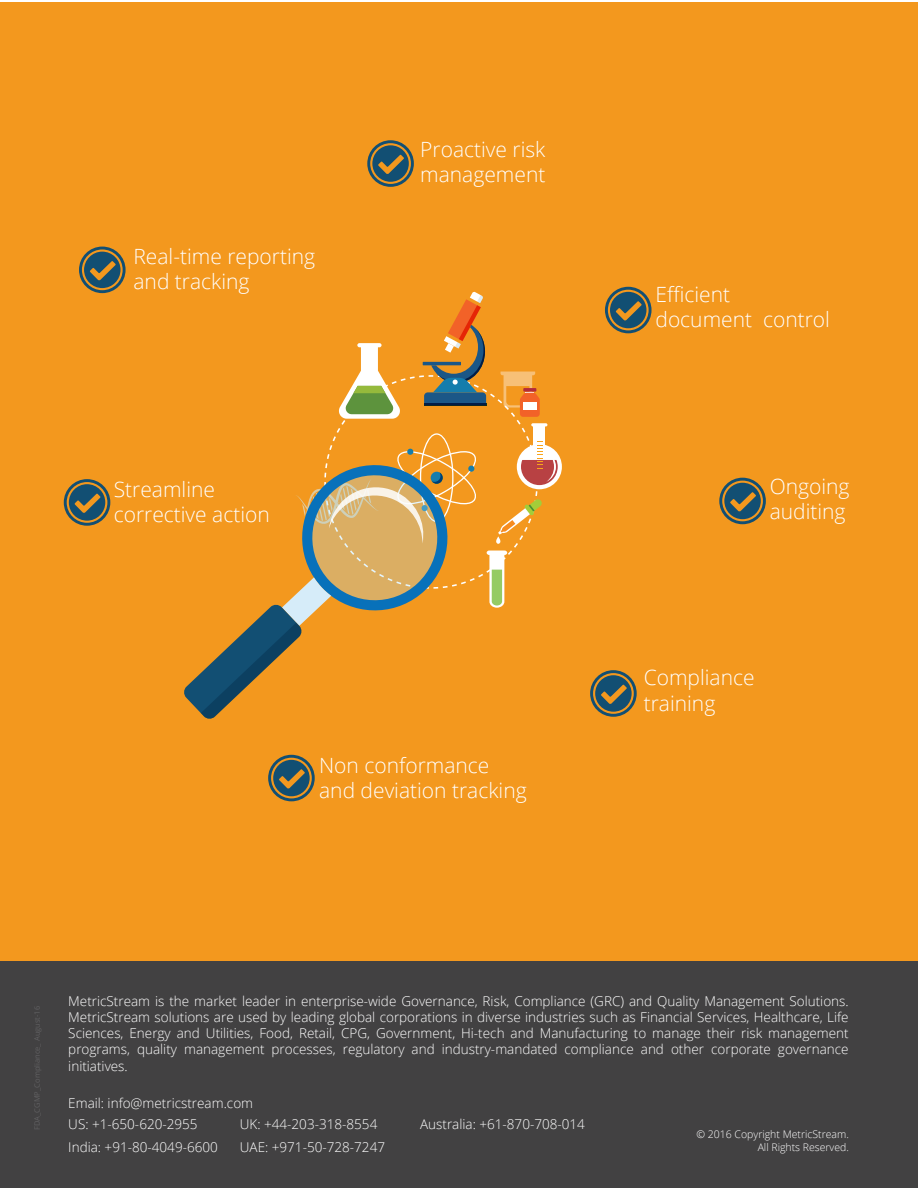
<style>
.page{position:relative;width:918px;height:1188px;background:#fff}
.page>*{position:absolute;margin:0;border:0;box-sizing:border-box;transform-origin:0 0}
.t1{font:300 21px/25.2px "Open Sans";color:#fff}
.t2{font:300 13.5px/16.2px "Open Sans";color:#fff;text-align:justify}
.t3{font:300 10.5px "Open Sans";color:#fff}
</style>
<div class="page">
<div style="left:0;top:2px;width:918px;height:971px;background:#f3981e"></div>
<div style="left:0;top:961px;width:918px;height:227px;background:#424142"></div>
<svg style="left:336px;top:375px;width:202px;height:202px"></svg>
<svg style="left:337px;top:343px;width:65px;height:76px"></svg>
<hr style="left:423px;top:362px;width:38px;height:3px;background:#1b5787">
<svg style="left:424px;top:292px;width:62px;height:113px"></svg>
<div style="left:517px;top:444px;width:45px;height:45px;background:#fff;border-radius:50%"></div>
<div style="left:534px;top:425px;width:11px;height:33px;background:#fff"></div>
<hr style="left:531px;top:423px;width:16px;height:3px;background:#fff;border-radius:2px">
<svg style="left:521px;top:442px;width:37px;height:43px"></svg>
<svg style="left:501px;top:372px;width:39px;height:45px"></svg>
<div style="left:523px;top:402px;width:13px;height:8px;background:#fff"></div>
<svg style="left:496px;top:499px;width:46px;height:45px"></svg>
<svg style="left:487px;top:551px;width:20px;height:57px"></svg>
<svg style="left:184px;top:433px;width:296px;height:286px"></svg>
<svg style="left:367px;top:140px;width:47px;height:47px"></svg>
<svg style="left:605px;top:287px;width:47px;height:46px"></svg>
<svg style="left:719px;top:478px;width:47px;height:46px"></svg>
<svg style="left:590px;top:670px;width:47px;height:47px"></svg>
<svg style="left:268px;top:755px;width:47px;height:46px"></svg>
<svg style="left:64px;top:479px;width:46px;height:47px"></svg>
<svg style="left:79px;top:247px;width:47px;height:46px"></svg>
<h1 class="t1" style="left:133px;top:243px;width:183px">Real-time reporting and tracking</h1>
<h1 class="t1" style="left:114px;top:476px;width:158px">Streamline corrective action</h1>
<h1 class="t1" style="left:420px;top:136px;width:127px">Proactive risk management</h1>
<h1 class="t1" style="left:319px;top:752px;width:209px">Non conformance and deviation tracking</h1>
<h1 class="t1" style="left:656px;top:281px;width:176px">Efficient document control</h1>
<h1 class="t1" style="left:770px;top:473px;width:81px">Ongoing auditing</h1>
<h1 class="t1" style="left:644px;top:665px;width:112px">Compliance training</h1>
<p class="t2" style="left:68px;top:993px;width:782px">MetricStream is the market leader in enterprise-wide Governance, Risk, Compliance (GRC) and Quality Management Solutions.<br>MetricStream solutions are used by leading global corporations in diverse industries such as Financial Services, Healthcare, Life Sciences, Energy and Utilities, Food, Retail, CPG, Government, Hi-tech and Manufacturing to manage their risk management programs, quality management processes, regulatory and industry-mandated compliance and other corporate governance initiatives.</p>
<p class="t2" style="left:68px;top:1092px;width:186px;line-height:21px">Email: info@metricstream.com<br>US: +1-650-620-2955</p>
<p class="t2" style="left:420px;top:1116px;width:166px">Australia: +61-870-708-014</p>
<p class="t2" style="left:240px;top:1116px;width:139px">UK: +44-203-318-8554</p>
<p class="t3" style="left:696px;top:1127px;width:154px">© 2016 Copyright MetricStream.</p>
<p class="t2" style="left:68px;top:1139px;width:151px">India: +91-80-4049-6600</p>
<p class="t2" style="left:240px;top:1139px;width:147px">UAE: +971-50-728-7247</p>
<p class="t3" style="left:758px;top:1140px;width:93px">All Rights Reserved.</p>
</div>
